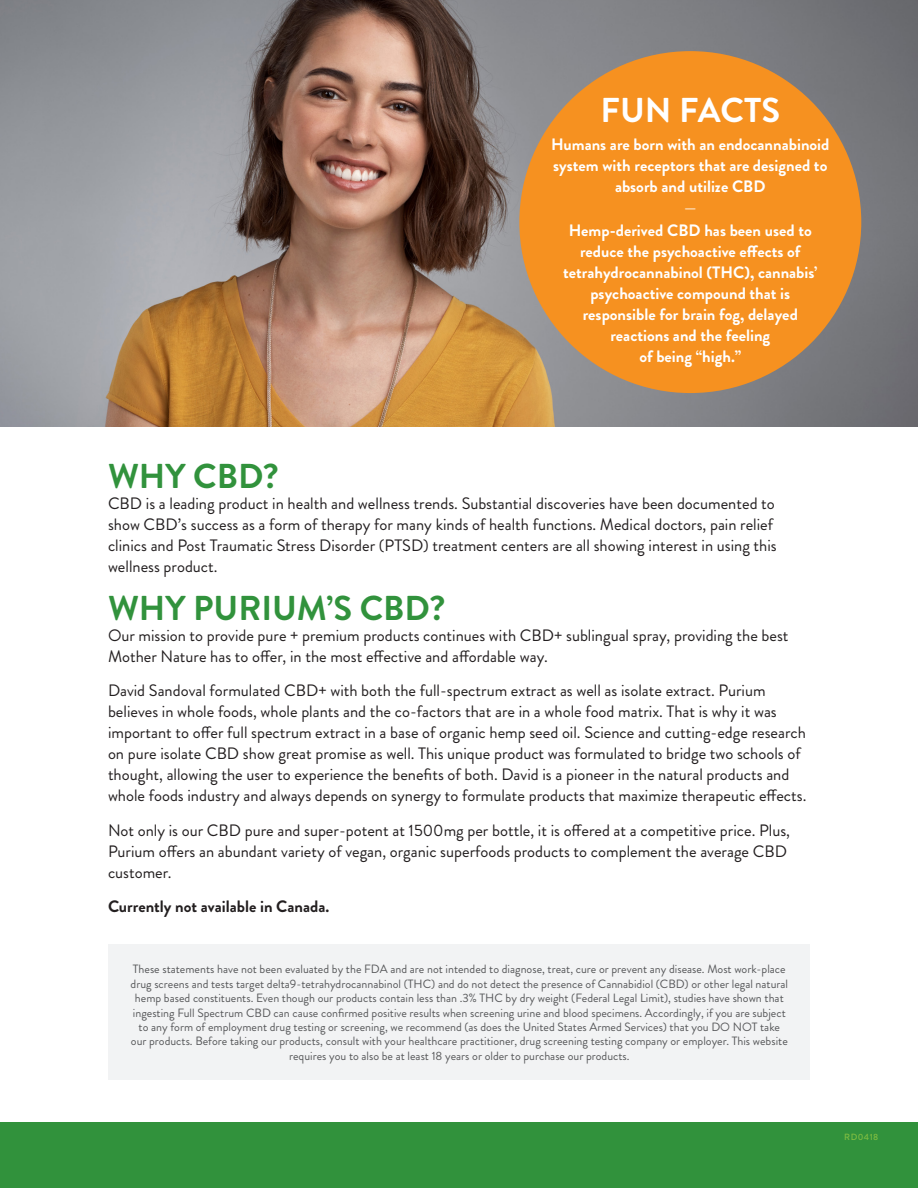
<style>
.page{position:relative;width:918px;height:1188px;background:#fff}
.page>*{position:absolute;margin:0;border:0;box-sizing:border-box;transform-origin:0 0}
.t1{font:700 34.5px "Brandon Grotesque";color:#31923c}
.t2{font:700 34.5px "Brandon Grotesque";color:#fff}
.t3{font:16.5px/21px "Brandon Grotesque";color:#231f20}
.t4{font:700 16.5px/21px "Brandon Grotesque";color:#fff;text-align:center}
.t5{font:700 16.5px "Brandon Grotesque";color:#231f20}
.t6{font:16.5px "Brandon Grotesque";color:#fff}
.t7{font:12px/14.4px "Brandon Grotesque";color:#57585a;text-align:center}
.t8{font:500 9px "Brandon Grotesque";letter-spacing:.05em;color:#7fbd41}
</style>
<div class="page">
<img style="left:1px;top:0;width:917px;height:427px">
<div style="left:108px;top:945px;width:702px;height:135px;background:#f2f3f4"></div>
<div style="left:519px;top:51px;width:342px;height:342px;background:#f69120;border-radius:50%"></div>
<div style="left:0;top:1122px;width:918px;height:66px;background:#31923c"></div>
<p class="t2" style="left:601px;top:86px;width:181px">FUN FACTS</p>
<p class="t4" style="left:551px;top:134px;width:280px">Humans are born with an endocannabinoid system with receptors that are designed to absorb and utilize CBD</p>
<p class="t6" style="left:684px;top:196px;width:15px">—</p>
<p class="t4" style="left:563px;top:220px;width:256px">Hemp-derived CBD has been used to reduce the psychoactive effects of tetrahydrocannabinol (THC), cannabis’ psychoactive compound that is responsible for brain fog, delayed reactions and the feeling<br>of being “high.”</p>
<p class="t1" style="left:108px;top:452px;width:172px">WHY CBD?</p>
<p class="t3" style="left:108px;top:493px;width:670px">CBD is a leading product in health and wellness trends. Substantial discoveries have been documented to show CBD’s success as a form of therapy for many kinds of health functions. Medical doctors, pain relief clinics and Post Traumatic Stress Disorder (PTSD) treatment centers are all showing interest in using this wellness product.</p>
<p class="t1" style="left:108px;top:584px;width:339px">WHY PURIUM’S CBD?</p>
<p class="t3" style="left:108px;top:625px;width:682px">Our mission to provide pure + premium products continues with CBD+ sublingual spray, providing the best<br>Mother Nature has to offer, in the most effective and affordable way.</p>
<p class="t3" style="left:108px;top:680px;width:700px">David Sandoval formulated CBD+ with both the full-spectrum extract as well as isolate extract. Purium believes in whole foods, whole plants and the co-factors that are in a whole food matrix. That is why it was important to offer full spectrum extract in a base of organic hemp seed oil. Science and cutting-edge research on pure isolate CBD show great promise as well. This unique product was formulated to bridge two schools of thought, allowing the user to experience the benefits of both. David is a pioneer in the natural products and whole foods industry and always depends on synergy to formulate products that maximize therapeutic effects.</p>
<p class="t3" style="left:108px;top:820px;width:684px">Not only is our CBD pure and super-potent at 1500mg per bottle, it is offered at a competitive price. Plus,<br>Purium offers an abundant variety of vegan, organic superfoods products to complement the average CBD customer.</p>
<p class="t5" style="left:108px;top:895px;width:223px">Currently not available in Canada.</p>
<p class="t7" style="left:131px;top:962px;width:659px">These statements have not been evaluated by the FDA and are not intended to diagnose, treat, cure or prevent any disease. Most work-place drug screens and tests target delta9-tetrahydrocannabinol (THC) and do not detect the presence of Cannabidiol (CBD) or other legal natural hemp based constituents. Even though our products contain less than .3% THC by dry weight (Federal Legal Limit), studies have shown that ingesting Full Spectrum CBD can cause confirmed positive results when screening urine and blood specimens. Accordingly, if you are subject to any form of employment drug testing or screening, we recommend (as does the United States Armed Services) that you DO NOT take our products. Before taking our products, consult with your healthcare practitioner, drug screening testing company or employer. This website requires you to also be at least 18 years or older to purchase our products.</p>
<p class="t8" style="left:844px;top:1131px;width:36px">RD0418</p>
</div>
